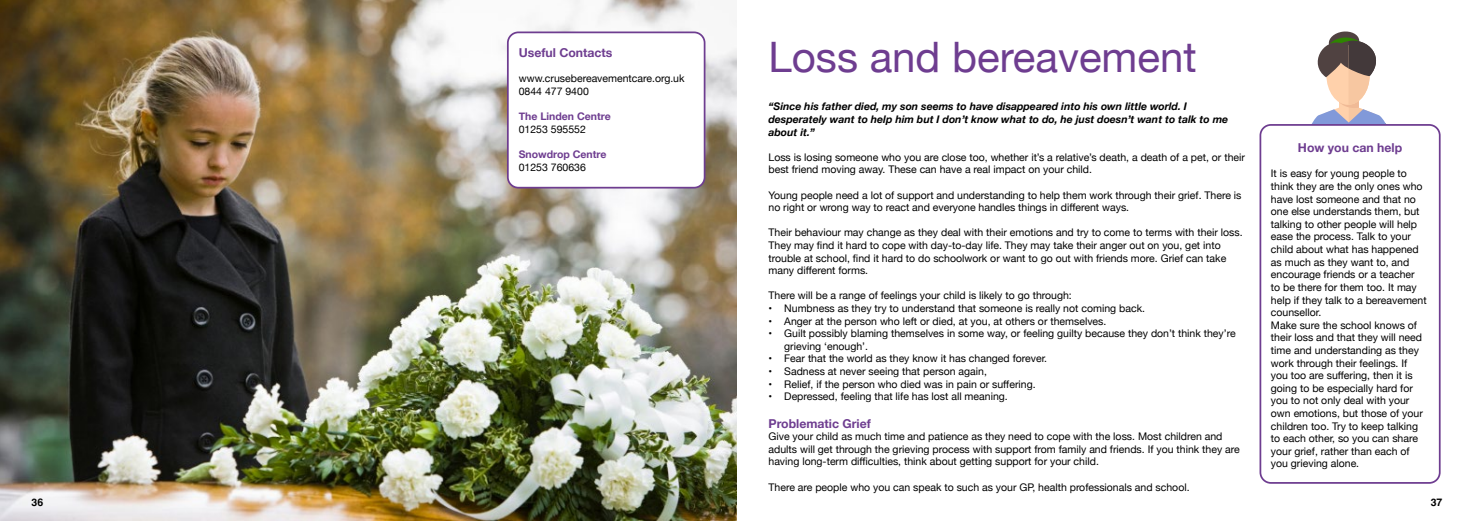
<style>
.page{position:relative;width:1474px;height:521px;background:#fff}
.page>*{position:absolute;margin:0;border:0;box-sizing:border-box;transform-origin:0 0}
.t1{font:42px "Helvetica Neue";color:#6e3d90}
.t2{font:700 12.25px "Helvetica Neue";color:#6e3d90}
.t3{font:10.5px/12.6px "Helvetica Neue";color:#000}
.t4{font:italic 700 10.5px/12.6px "Helvetica Neue";color:#000}
.t5{font:700 10.5px "Helvetica Neue";color:#6e3d90}
.t6{font:700 10.5px "Helvetica";color:#000}
</style>
<div class="page">
<img style="left:0;top:0;width:737px;height:521px">
<svg style="left:1311px;top:31px;width:75px;height:93px"></svg>
<div style="left:1259px;top:124px;width:181px;height:360px;border:2px solid #6e3d90;border-radius:10px"></div>
<div style="left:508px;top:32px;width:196px;height:156px;background:#fff;border-radius:10px"></div>
<div style="left:507px;top:32px;width:198px;height:157px;border:2px solid #6e3d90;border-radius:10px"></div>
<p class="t2" style="left:519px;top:43px;width:95px">Useful Contacts</p>
<p class="t3" style="left:519px;top:73px;width:167px">www.crusebereavementcare.org.uk<br>0844 477 9400</p>
<p class="t5" style="left:519px;top:108px;width:93px">The Linden Centre</p>
<p class="t3" style="left:519px;top:123px;width:69px">01253 595552</p>
<p class="t5" style="left:519px;top:146px;width:89px">Snowdrop Centre</p>
<p class="t3" style="left:519px;top:161px;width:69px">01253 760636</p>
<h1 class="t1" style="left:768px;top:26px;width:429px">Loss and bereavement</h1>
<p class="t4" style="left:768px;top:101px;width:461px">“Since his father died, my son seems to have disappeared into his own little world. I desperately want to help him but I don’t know what to do, he just doesn’t want to talk to me about it.”</p>
<p class="t3" style="left:768px;top:151px;width:478px">Loss is losing someone who you are close too, whether it’s a relative’s death, a death of a pet, or their best friend moving away. These can have a real impact on your child.</p>
<p class="t3" style="left:768px;top:189px;width:474px">Young people need a lot of support and understanding to help them work through their grief. There is no right or wrong way to react and everyone handles things in different ways.</p>
<p class="t3" style="left:768px;top:227px;width:475px">Their behaviour may change as they deal with their emotions and try to come to terms with their loss.<br>They may find it hard to cope with day-to-day life. They may take their anger out on you, get into trouble at school, find it hard to do schoolwork or want to go out with friends more. Grief can take many different forms.</p>
<p class="t3" style="left:768px;top:290px;width:305px">There will be a range of feelings your child is likely to go through:</p>
<p class="t3" style="left:768px;top:303px;width:378px">• Numbness as they try to understand that someone is really not coming back.</p>
<p class="t3" style="left:768px;top:315px;width:339px">• Anger at the person who left or died, at you, at others or themselves.</p>
<p class="t3" style="left:784px;top:328px;width:453px;text-indent:-16px">• Guilt possibly blaming themselves in some way, or feeling guilty because they don’t think they’re grieving ‘enough’.</p>
<p class="t3" style="left:768px;top:353px;width:280px">• Fear that the world as they know it has changed forever.</p>
<p class="t3" style="left:768px;top:366px;width:220px">• Sadness at never seeing that person again,</p>
<p class="t3" style="left:768px;top:378px;width:269px">• Relief, if the person who died was in pain or suffering.</p>
<p class="t3" style="left:768px;top:391px;width:241px">• Depressed, feeling that life has lost all meaning.</p>
<p class="t2" style="left:768px;top:413px;width:104px">Problematic Grief</p>
<p class="t3" style="left:768px;top:431px;width:473px">Give your child as much time and patience as they need to cope with the loss. Most children and adults will get through the grieving process with support from family and friends. If you think they are having long-term difficulties, think about getting support for your child.</p>
<p class="t3" style="left:768px;top:481px;width:422px">There are people who you can speak to such as your GP, health professionals and school.</p>
<p class="t2" style="left:1297px;top:138px;width:106px">How you can help</p>
<p class="t3" style="left:1270px;top:168px;width:157px">It is easy for young people to think they are the only ones who have lost someone and that no one else understands them, but talking to other people will help ease the process. Talk to your child about what has happened as much as they want to, and encourage friends or a teacher<br>to be there for them too. It may help if they talk to a bereavement counsellor.<br>Make sure the school knows of their loss and that they will need time and understanding as they work through their feelings. If you too are suffering, then it is going to be especially hard for you to not only deal with your own emotions, but those of your children too. Try to keep talking to each other, so you can share your grief, rather than each of you grieving alone.</p>
<p class="t6" style="left:32px;top:496px;width:13px">36</p>
<p class="t6" style="left:1430px;top:496px;width:13px">37</p>
</div>
